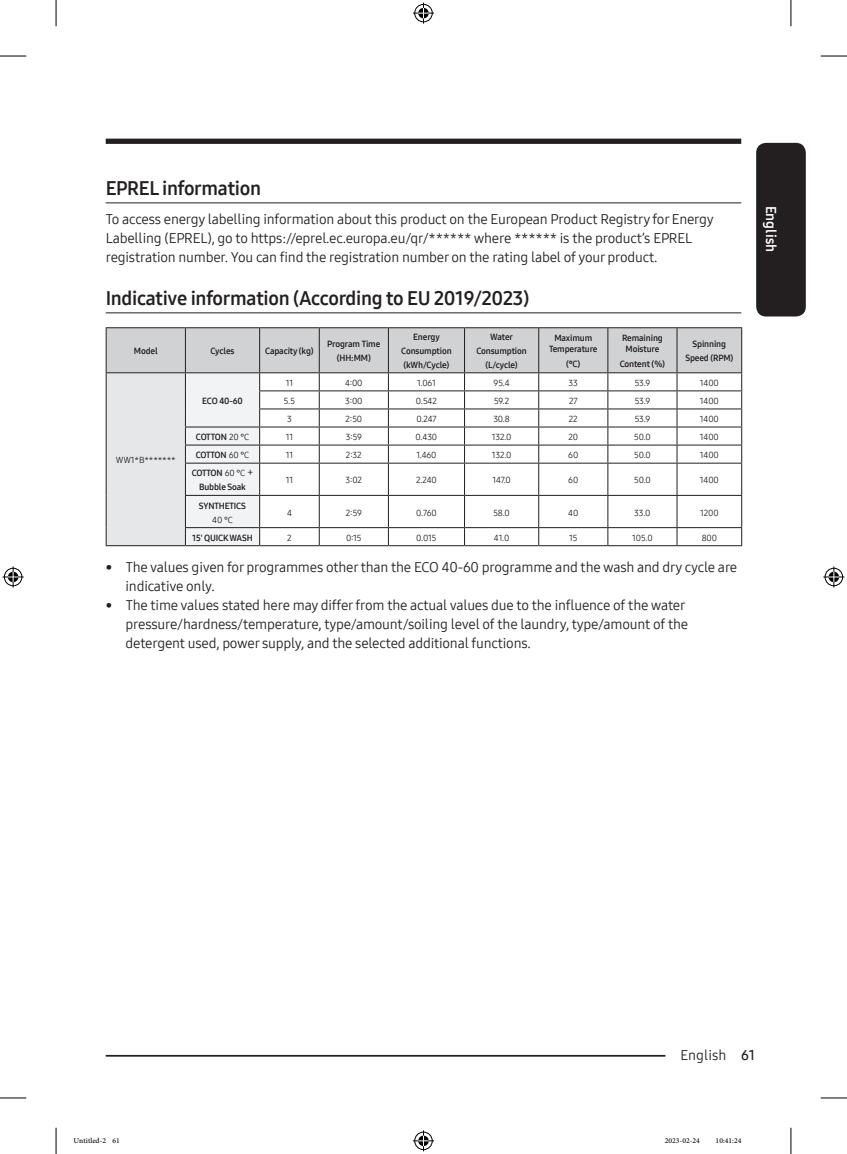
<style>
.page{position:relative;width:847px;height:1154px;background:#fff}
.page>*{position:absolute;margin:0;border:0;box-sizing:border-box;transform-origin:0 0}
.t1{font:19.25px "Samsung One 700";letter-spacing:-.015em;color:#231f20}
.t2{font:14px/18.9px "Samsung One 400";letter-spacing:-.015em;color:#231f20}
.t3{font:14px "Samsung One 700";color:#fff}
.t4{font:10.5px "Adobe Arabic";color:#000}
.P_Small__Center{font:8.75px/14.2px "Samsung One 700";letter-spacing:-.015em;color:#231f20;text-align:center}
.P_Small__Center-2{font:8.75px "Samsung One 400";letter-spacing:-.015em;color:#231f20}
.s1{font-family:"Samsung One 400"}
.s2{font-family:"Samsung One 400";font-size:10.5px}
.s3{font-family:"Samsung One 600"}
</style>
<div class="page">
<div style="left:755px;top:143px;width:50px;height:173px;background:#231f20;border-radius:10px"></div>
<div style="left:106px;top:139px;width:635px;height:5px;background:#231f20"></div>
<hr style="left:106px;top:1055px;width:605px;height:1px;background:#231f20">
<div style="left:665px;top:1045px;width:76px;height:17px;background:#fff"></div>
<hr style="left:106px;top:202px;width:635px;height:1px;background:#231f20">
<hr style="left:106px;top:312px;width:635px;height:1px;background:#231f20">
<hr style="left:106px;top:327px;width:79px;height:1px;background:#231f20">
<hr style="left:185px;top:327px;width:74px;height:1px;background:#231f20">
<hr style="left:259px;top:327px;width:60px;height:1px;background:#231f20">
<hr style="left:319px;top:327px;width:69px;height:1px;background:#231f20">
<hr style="left:388px;top:327px;width:76px;height:1px;background:#231f20">
<hr style="left:464px;top:327px;width:74px;height:1px;background:#231f20">
<hr style="left:538px;top:327px;width:69px;height:1px;background:#231f20">
<hr style="left:607px;top:327px;width:69px;height:1px;background:#231f20">
<hr style="left:676px;top:327px;width:65px;height:1px;background:#231f20">
<svg style="left:106px;top:328px;width:636px;height:218px"></svg>
<hr style="left:106px;top:545px;width:79px;height:1px;background:#231f20">
<hr style="left:185px;top:545px;width:74px;height:1px;background:#231f20">
<hr style="left:259px;top:545px;width:60px;height:1px;background:#231f20">
<hr style="left:319px;top:545px;width:69px;height:1px;background:#231f20">
<hr style="left:388px;top:545px;width:76px;height:1px;background:#231f20">
<hr style="left:464px;top:545px;width:74px;height:1px;background:#231f20">
<hr style="left:538px;top:545px;width:69px;height:1px;background:#231f20">
<hr style="left:607px;top:545px;width:69px;height:1px;background:#231f20">
<hr style="left:676px;top:545px;width:65px;height:1px;background:#231f20">
<svg style="left:0;top:56px;width:26px;height:1px"></svg>
<svg style="left:820px;top:56px;width:26px;height:1px"></svg>
<svg style="left:0;top:1097px;width:26px;height:1px"></svg>
<svg style="left:820px;top:1097px;width:26px;height:1px"></svg>
<svg style="left:56px;top:0;width:1px;height:26px"></svg>
<svg style="left:56px;top:1128px;width:1px;height:26px"></svg>
<svg style="left:790px;top:0;width:1px;height:26px"></svg>
<svg style="left:790px;top:1128px;width:1px;height:26px"></svg>
<svg style="left:413px;top:3px;width:21px;height:21px"></svg>
<svg style="left:413px;top:1130px;width:21px;height:21px"></svg>
<svg style="left:3px;top:566px;width:21px;height:21px"></svg>
<svg style="left:823px;top:566px;width:21px;height:21px"></svg>
<h2 class="t1" style="left:106px;top:175px;width:157px">EPREL information</h2>
<p class="t2" style="left:106px;top:209px;width:609px">To access energy labelling information about this product on the European Product Registry for Energy<br>Labelling (EPREL), go to https://eprel.ec.europa.eu/qr/****** where ****** is the product’s EPREL registration number. You can find the registration number on the rating label of your product.</p>
<h2 class="t1" style="left:106px;top:285px;width:425px">Indicative information (According to EU 2019/2023)</h2>
<p class="P_Small__Center" style="left:134px;top:344px;width:25px">Model</p>
<p class="P_Small__Center" style="left:210px;top:344px;width:26px">Cycles</p>
<p class="P_Small__Center" style="left:265px;top:344px;width:50px">Capacity (kg)</p>
<p class="P_Small__Center" style="left:327px;top:337px;width:55px">Program Time (HH:MM)</p>
<p class="P_Small__Center" style="left:401px;top:329px;width:52px">Energy<br>Consumption (kWh/Cycle)</p>
<p class="P_Small__Center" style="left:476px;top:329px;width:52px">Water<br>Consumption (L/cycle)</p>
<p class="P_Small__Center" style="left:548px;top:331px;width:50px;line-height:11.9px">Maximum<br>Temperature</p>
<p class="P_Small__Center" style="left:621px;top:331px;width:42px;line-height:11.9px">Remaining<br>Moisture</p>
<p class="P_Small__Center" style="left:619px;top:356px;width:47px">Content (%)</p>
<p class="P_Small__Center" style="left:685px;top:336px;width:50px">Spinning<br>Speed (RPM)</p>
<p class="P_Small__Center" style="left:566px;top:356px;width:16px">(°C)</p>
<p class="P_Small__Center" style="left:202px;top:394px;width:42px">ECO 40-60</p>
<p class="P_Small__Center-2" style="left:285px;top:377px;width:9px">11</p>
<p class="P_Small__Center-2" style="left:345px;top:377px;width:19px">4:00</p>
<p class="P_Small__Center-2" style="left:417px;top:377px;width:20px">1.061</p>
<p class="P_Small__Center-2" style="left:493px;top:377px;width:17px">95.4</p>
<p class="P_Small__Center-2" style="left:568px;top:377px;width:11px">33</p>
<p class="P_Small__Center-2" style="left:634px;top:377px;width:17px">53.9</p>
<p class="P_Small__Center-2" style="left:699px;top:377px;width:20px">1400</p>
<p class="P_Small__Center-2" style="left:284px;top:395px;width:13px">5.5</p>
<p class="P_Small__Center-2" style="left:345px;top:395px;width:19px">3:00</p>
<p class="P_Small__Center-2" style="left:416px;top:395px;width:22px">0.542</p>
<p class="P_Small__Center-2" style="left:494px;top:395px;width:17px">59.2</p>
<p class="P_Small__Center-2" style="left:568px;top:395px;width:10px">27</p>
<p class="P_Small__Center-2" style="left:634px;top:395px;width:17px">53.9</p>
<p class="P_Small__Center-2" style="left:699px;top:395px;width:20px">1400</p>
<p class="P_Small__Center-2" style="left:287px;top:413px;width:6px">3</p>
<p class="P_Small__Center-2" style="left:345px;top:413px;width:18px">2:50</p>
<p class="P_Small__Center-2" style="left:416px;top:413px;width:22px">0.247</p>
<p class="P_Small__Center-2" style="left:493px;top:413px;width:18px">30.8</p>
<p class="P_Small__Center-2" style="left:568px;top:413px;width:10px">22</p>
<p class="P_Small__Center-2" style="left:634px;top:413px;width:17px">53.9</p>
<p class="P_Small__Center-2" style="left:699px;top:413px;width:20px">1400</p>
<p class="P_Small__Center" style="left:196px;top:430px;width:55px">COTTON <span class="s1">20 °C</span></p>
<p class="P_Small__Center-2" style="left:285px;top:431px;width:9px">11</p>
<p class="P_Small__Center-2" style="left:345px;top:431px;width:18px">3:59</p>
<p class="P_Small__Center-2" style="left:415px;top:431px;width:23px">0.430</p>
<p class="P_Small__Center-2" style="left:491px;top:431px;width:21px">132.0</p>
<p class="P_Small__Center-2" style="left:568px;top:431px;width:11px">20</p>
<p class="P_Small__Center-2" style="left:634px;top:431px;width:18px">50.0</p>
<p class="P_Small__Center-2" style="left:699px;top:431px;width:20px">1400</p>
<p class="P_Small__Center" style="left:196px;top:448px;width:55px">COTTON <span class="s1">60 °C</span></p>
<p class="P_Small__Center-2" style="left:285px;top:449px;width:9px">11</p>
<p class="P_Small__Center-2" style="left:346px;top:449px;width:17px">2:32</p>
<p class="P_Small__Center-2" style="left:416px;top:449px;width:22px">1.460</p>
<p class="P_Small__Center-2" style="left:491px;top:449px;width:21px">132.0</p>
<p class="P_Small__Center-2" style="left:568px;top:449px;width:11px">60</p>
<p class="P_Small__Center-2" style="left:634px;top:449px;width:18px">50.0</p>
<p class="P_Small__Center-2" style="left:699px;top:449px;width:20px">1400</p>
<p class="P_Small__Center" style="left:192px;top:466px;width:63px">COTTON <span class="s1">60 °C</span> <span class="s2">+<br></span>Bubble Soak</p>
<p class="P_Small__Center-2" style="left:285px;top:474px;width:9px">11</p>
<p class="P_Small__Center-2" style="left:345px;top:474px;width:18px">3:02</p>
<p class="P_Small__Center-2" style="left:416px;top:474px;width:22px">2.240</p>
<p class="P_Small__Center-2" style="left:492px;top:474px;width:20px">147.0</p>
<p class="P_Small__Center-2" style="left:568px;top:474px;width:11px">60</p>
<p class="P_Small__Center-2" style="left:634px;top:474px;width:18px">50.0</p>
<p class="P_Small__Center-2" style="left:699px;top:474px;width:20px">1400</p>
<p class="P_Small__Center" style="left:199px;top:498px;width:49px">SYNTHETICS<br><span class="s1">40 °C</span></p>
<p class="P_Small__Center-2" style="left:287px;top:507px;width:6px">4</p>
<p class="P_Small__Center-2" style="left:345px;top:507px;width:18px">2:59</p>
<p class="P_Small__Center-2" style="left:416px;top:507px;width:22px">0.760</p>
<p class="P_Small__Center-2" style="left:493px;top:507px;width:18px">58.0</p>
<p class="P_Small__Center-2" style="left:568px;top:507px;width:12px">40</p>
<p class="P_Small__Center-2" style="left:634px;top:507px;width:18px">33.0</p>
<p class="P_Small__Center-2" style="left:699px;top:507px;width:20px">1200</p>
<p class="P_Small__Center" style="left:192px;top:530px;width:62px">15' QUICK WASH</p>
<p class="P_Small__Center-2" style="left:287px;top:532px;width:6px">2</p>
<p class="P_Small__Center-2" style="left:346px;top:532px;width:17px">0:15</p>
<p class="P_Small__Center-2" style="left:416px;top:532px;width:22px">0.015</p>
<p class="P_Small__Center-2" style="left:494px;top:532px;width:17px">41.0</p>
<p class="P_Small__Center-2" style="left:569px;top:532px;width:10px">15</p>
<p class="P_Small__Center-2" style="left:632px;top:532px;width:22px">105.0</p>
<p class="P_Small__Center-2" style="left:701px;top:532px;width:17px">800</p>
<p class="t2" style="left:125px;top:558px;width:613px;text-indent:-20px">• The values given for programmes other than the ECO 40-60 programme and the wash and dry cycle are indicative only.</p>
<p class="t2" style="left:125px;top:596px;width:564px;text-indent:-20px">• The time values stated here may differ from the actual values due to the influence of the water pressure/hardness/temperature, type/amount/soiling level of the laundry, type/amount of the detergent used, power supply, and the selected additional functions.</p>
<p class="P_Small__Center-2" style="left:116px;top:454px;width:61px">WW1*B*******</p>
<p class="t3" style="left:780px;top:205px;width:48px;rotate:90deg">English</p>
<p class="t2" style="left:680px;top:1045px;width:76px">English <span class="s3">61</span></p>
<p class="t4" style="left:74px;top:1133px;width:48px">Untitled-2 61</p>
<p class="t4" style="left:664px;top:1133px;width:37px">2023-02-24</p>
<p class="t4" style="left:715px;top:1133px;width:27px">10:41:24</p>
</div>
